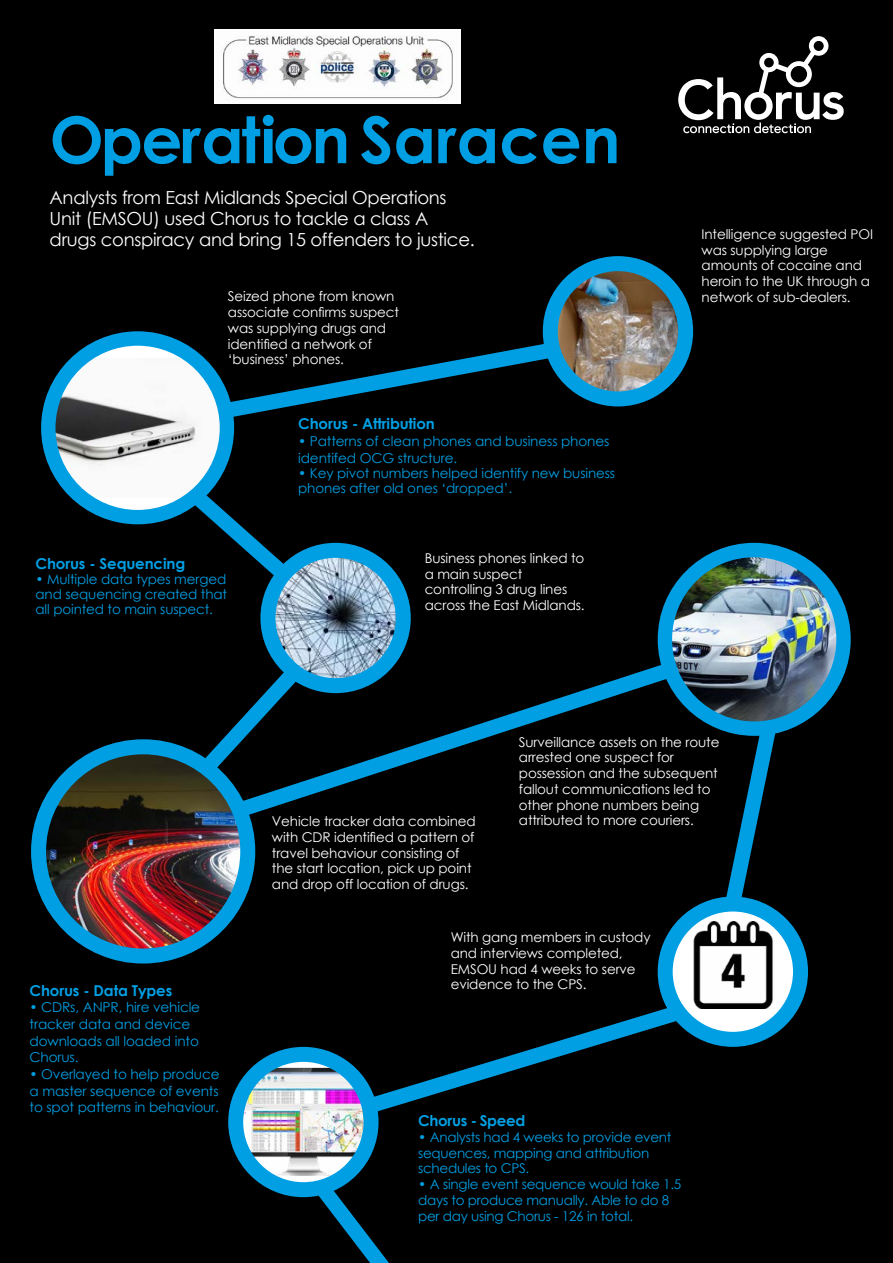
<style>
.page{position:relative;width:893px;height:1263px;background:#000}
.page>*{position:absolute;margin:0;border:0;box-sizing:border-box;transform-origin:0 0}
.t1{font:700 64.5px "Century Gothic";color:#009fe3}
.t2{font:18px/21px "Century Gothic";letter-spacing:-.015em;color:#fff}
.t3{font:700 15px "Century Gothic";letter-spacing:-.01em;color:#009fe3}
.t4{font:13.65px/16.6px "Century Gothic";letter-spacing:-.01em;color:#009fe3}
.t5{font:13.5px/15.8px "Century Gothic";letter-spacing:-.01em;color:#fff}
.t6{font:13.5px/15.8px "Century Gothic";letter-spacing:-.02em;color:#009fe3}
.s1{font-size:13.5px}
</style>
<div class="page">
<svg style="left:678px;top:36px;width:166px;height:97px"></svg>
<svg style="left:199px;top:330px;width:382px;height:100px"></svg>
<svg style="left:133px;top:437px;width:172px;height:151px"></svg>
<svg style="left:232px;top:651px;width:433px;height:176px"></svg>
<svg style="left:183px;top:648px;width:149px;height:147px"></svg>
<img style="left:550px;top:264px;width:136px;height:135px;border-radius:68px">
<div style="left:543px;top:256px;width:150px;height:150px;border:15px solid #009fe3;border-radius:50%"></div>
<img style="left:39px;top:747px;width:209px;height:209px;border-radius:105px">
<div style="left:31px;top:739px;width:224px;height:224px;border:15px solid #009fe3;border-radius:50%"></div>
<img style="left:268px;top:550px;width:135px;height:136px;border-radius:68px">
<div style="left:260px;top:543px;width:151px;height:150px;border:15px solid #009fe3;border-radius:50%"></div>
<img style="left:215px;top:29px;width:245px;height:75px">
<svg style="left:48px;top:338px;width:179px;height:179px;background:#a2dcf4"></svg>
<img style="left:48px;top:358px;width:179px;height:140px">
<div style="left:41px;top:331px;width:193px;height:193px;border:14px solid #009fe3;border-radius:50%"></div>
<svg style="left:345px;top:989px;width:369px;height:123px"></svg>
<svg style="left:719px;top:729px;width:72px;height:208px"></svg>
<img style="left:665px;top:553px;width:178px;height:176px">
<div style="left:658px;top:543px;width:193px;height:193px;border:14px solid #009fe3;border-radius:50%"></div>
<svg style="left:665px;top:904px;width:135px;height:135px;background:#b4e0f3"></svg>
<img style="left:689px;top:922px;width:87px;height:86px">
<div style="left:658px;top:896px;width:150px;height:151px;border:15px solid #009fe3;border-radius:50%"></div>
<svg style="left:279px;top:1152px;width:110px;height:111px"></svg>
<svg style="left:236px;top:1054px;width:135px;height:136px"></svg>
<img style="left:237px;top:1068px;width:134px;height:108px">
<div style="left:228px;top:1047px;width:151px;height:150px;border:15px solid #009fe3;border-radius:50%"></div>
<h1 class="t1" style="left:50px;top:91px;width:572px">Operation Saracen</h1>
<h2 class="t2" style="left:50px;top:187px;width:427px">Analysts from East Midlands Special Operations<br>Unit (EMSOU) used Chorus to tackle a class A drugs conspiracy and bring 15 offenders to justice.</h2>
<p class="t5" style="left:228px;top:288px;width:173px">Seized phone from known associate confirms suspect was supplying drugs and identified a network of ‘business’ phones.</p>
<p class="t3" style="left:36px;top:552px;width:151px">Chorus - Sequencing</p>
<p class="t6" style="left:36px;top:572px;width:193px;line-height:15px;text-align:justify">• Multiple data types merged and sequencing created that all pointed to main suspect.</p>
<p class="t3" style="left:298px;top:412px;width:138px">Chorus - Attribution</p>
<p class="t4" style="left:298px;top:432px;width:313px"><span class="s1">•</span> Patterns of clean phones and business phones identifed OCG structure.</p>
<p class="t6" style="left:298px;top:466px;width:318px;line-height:15px">• Key pivot numbers helped identify new business phones after old ones ‘dropped’.</p>
<p class="t5" style="left:425px;top:550px;width:161px">Business phones linked to a main suspect controlling 3 drug lines across the East Midlands.</p>
<p class="t5" style="left:702px;top:226px;width:173px">Intelligence suggested POI was supplying large amounts of cocaine and heroin to the UK through a network of sub-dealers.</p>
<p class="t3" style="left:30px;top:979px;width:144px">Chorus - Data Types</p>
<p class="t4" style="left:30px;top:999px;width:172px"><span class="s1">•</span> CDRs, ANPR, hire vehicle tracker data and device downloads all loaded into<br>Chorus.</p>
<p class="t4" style="left:30px;top:1065px;width:192px;text-align:justify"><span class="s1">•</span> Overlayed to help produce a master sequence of events to spot patterns in behaviour.</p>
<p class="t5" style="left:272px;top:813px;width:205px">Vehicle tracker data combined with CDR identified a pattern of travel behaviour consisting of the start location, pick up point and drop off location of drugs.</p>
<p class="t5" style="left:519px;top:734px;width:202px">Surveillance assets on the route arrested one suspect for possession and the subsequent fallout communications led to other phone numbers being attributed to more couriers.</p>
<p class="t5" style="left:451px;top:929px;width:201px">With gang members in custody and interviews completed,<br>EMSOU had 4 weeks to serve evidence to the CPS.</p>
<p class="t3" style="left:418px;top:1109px;width:109px">Chorus - Speed</p>
<p class="t6" style="left:418px;top:1129px;width:255px">• Analysts had 4 weeks to provide event sequences, mapping and attribution schedules to CPS.</p>
<p class="t6" style="left:418px;top:1176px;width:265px">• A single event sequence would take 1.5 days to produce manually. Able to do 8 per day using Chorus - 126 in total.</p>
</div>
